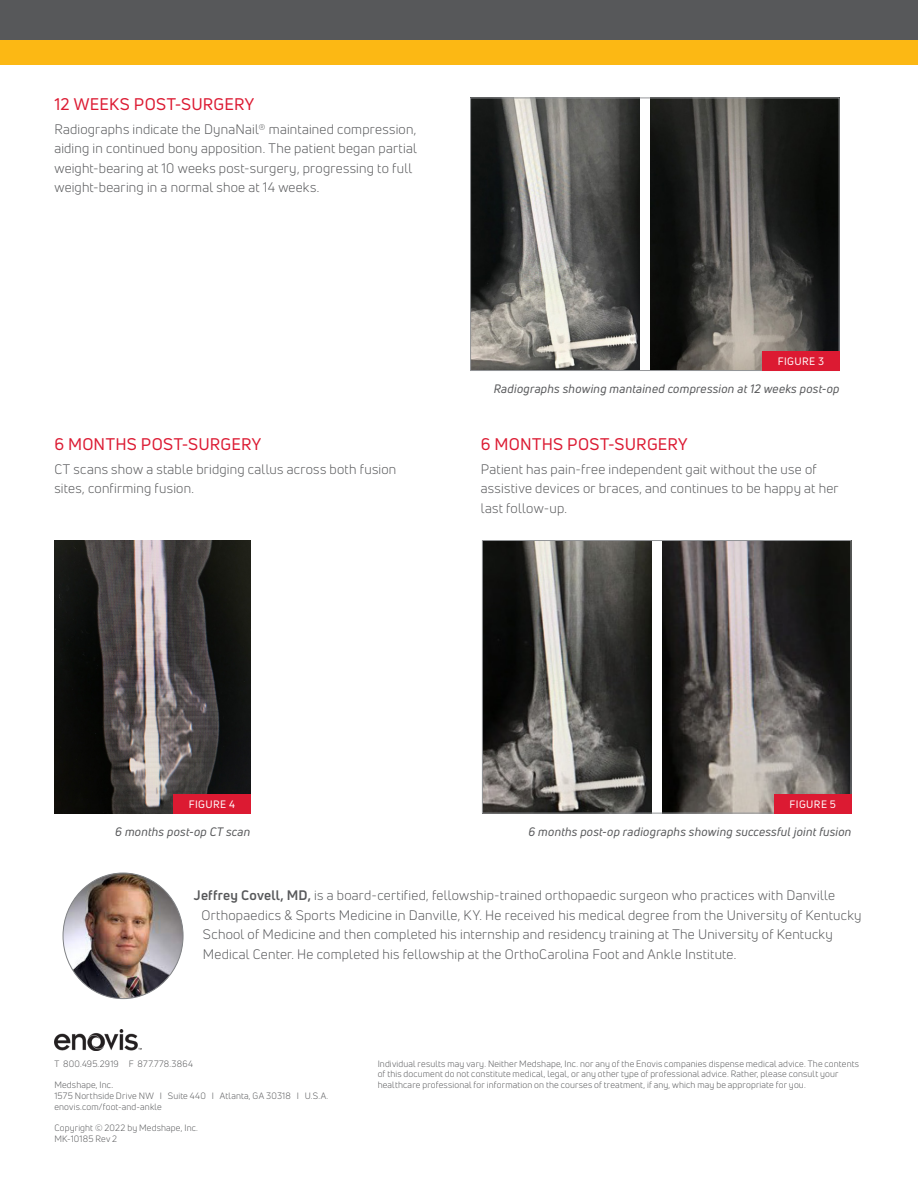
<style>
.page{position:relative;width:918px;height:1188px;background:#fff}
.page>*{position:absolute;margin:0;border:0;box-sizing:border-box;transform-origin:0 0}
.Heading{font:16.5px "Uni Neue";letter-spacing:.015em;color:#dc1a32}
.Body{font:13.5px/19.5px "Uni Neue";letter-spacing:.015em;color:#57585a}
.Notes_Text{font:13.5px/19.5px "Uni Neue";letter-spacing:.015em;color:#57585a}
.Notes_Text-2{font:italic 12px "Uni Neue";letter-spacing:.025em;color:#57585a}
.t1{font:10.5px "Uni Neue";letter-spacing:.04em;color:#fff}
.contact_job_disclaim{font:9px/10.8px "Uni Neue";letter-spacing:.015em;color:#57585a}
.s1{font-weight:700}
.s2{color:#231f20}
</style>
<div class="page">
<div style="left:0;top:0;width:918px;height:46px;background:#57585a"></div>
<img style="left:651px;top:100px;width:187px;height:269px">
<img style="left:662px;top:542px;width:187px;height:270px">
<img style="left:472px;top:100px;width:168px;height:269px">
<img style="left:484px;top:542px;width:167px;height:270px">
<div style="left:482px;top:540px;width:369px;height:274px;border:1px solid #939598"></div>
<div style="left:774px;top:794px;width:77px;height:20px;background:#dc1a32"></div>
<div style="left:470px;top:98px;width:370px;height:273px;border:1px solid #939598"></div>
<img style="left:54px;top:540px;width:197px;height:274px">
<div style="left:173px;top:794px;width:78px;height:20px;background:#dc1a32"></div>
<div style="left:762px;top:352px;width:78px;height:19px;background:#dc1a32"></div>
<img style="left:54px;top:1029px;width:88px;height:22px">
<div style="left:0;top:40px;width:918px;height:25px;background:#fcb814"></div>
<img style="left:63px;top:873px;width:120px;height:126px">
<p class="Heading" style="left:54px;top:94px;width:201px">12 WEEKS POST-SURGERY</p>
<p class="Body" style="left:54px;top:119px;width:364px">Radiographs indicate the DynaNail® maintained compression, aiding in continued bony apposition. The patient began partial weight-bearing at 10 weeks post-surgery, progressing to full weight-bearing in a normal shoe at 14 weeks.</p>
<p class="Heading" style="left:54px;top:434px;width:208px">6 MONTHS POST-SURGERY</p>
<p class="Body" style="left:54px;top:459px;width:343px">CT scans show a stable bridging callus across both fusion sites, confirming fusion.</p>
<p class="t1" style="left:778px;top:355px;width:48px">FIGURE 3</p>
<p class="Notes_Text-2" style="left:494px;top:381px;width:347px">Radiographs showing mantained compression at 12 weeks post-op</p>
<p class="Heading" style="left:481px;top:434px;width:208px">6 MONTHS POST-SURGERY</p>
<p class="Body" style="left:481px;top:459px;width:359px">Patient has pain-free independent gait without the use of assistive devices or braces, and continues to be happy at her last follow-up.</p>
<p class="t1" style="left:189px;top:798px;width:48px">FIGURE 4</p>
<p class="t1" style="left:790px;top:798px;width:48px">FIGURE 5</p>
<p class="Notes_Text-2" style="left:115px;top:825px;width:136px">6 months post-op CT scan</p>
<p class="Notes_Text-2" style="left:528px;top:825px;width:324px">6 months post-op radiographs showing successful joint fusion</p>
<p class="Notes_Text" style="left:201px;top:886px;width:662px;text-indent:-8px"><span class="s1">Jeffrey Covell, MD,</span> is a board-certified, fellowship-trained orthopaedic surgeon who practices with Danville Orthopaedics &amp; Sports Medicine in Danville, KY. He received his medical degree from the University of Kentucky School of Medicine and then completed his internship and residency training at The University of Kentucky Medical Center. He completed his fellowship at the OrthoCarolina Foot and Ankle Institute.</p>
<p class="contact_job_disclaim" style="left:54px;top:1058px;width:140px">T 800.495.2919 F 877.778.3864</p>
<p class="contact_job_disclaim" style="left:54px;top:1079px;width:60px">Medshape, Inc<span class="s2">.</span></p>
<p class="contact_job_disclaim" style="left:54px;top:1090px;width:275px">1575 Northside Drive NW I Suite 440 I Atlanta, GA 30318 I U.S.A.</p>
<p class="contact_job_disclaim" style="left:54px;top:1101px;width:109px">enovis.com/foot-and-ankle</p>
<p class="contact_job_disclaim" style="left:54px;top:1123px;width:145px">Copyright © 2022 by Medshape, Inc.<br>MK-10185 Rev 2</p>
<p class="contact_job_disclaim" style="left:378px;top:1058px;width:483px">Individual results may vary. Neither Medshape, Inc. nor any of the Enovis companies dispense medical advice. The contents of this document do not constitute medical, legal, or any other type of professional advice. Rather, please consult your healthcare professional for information on the courses of treatment, if any, which may be appropriate for you.</p>
</div>
